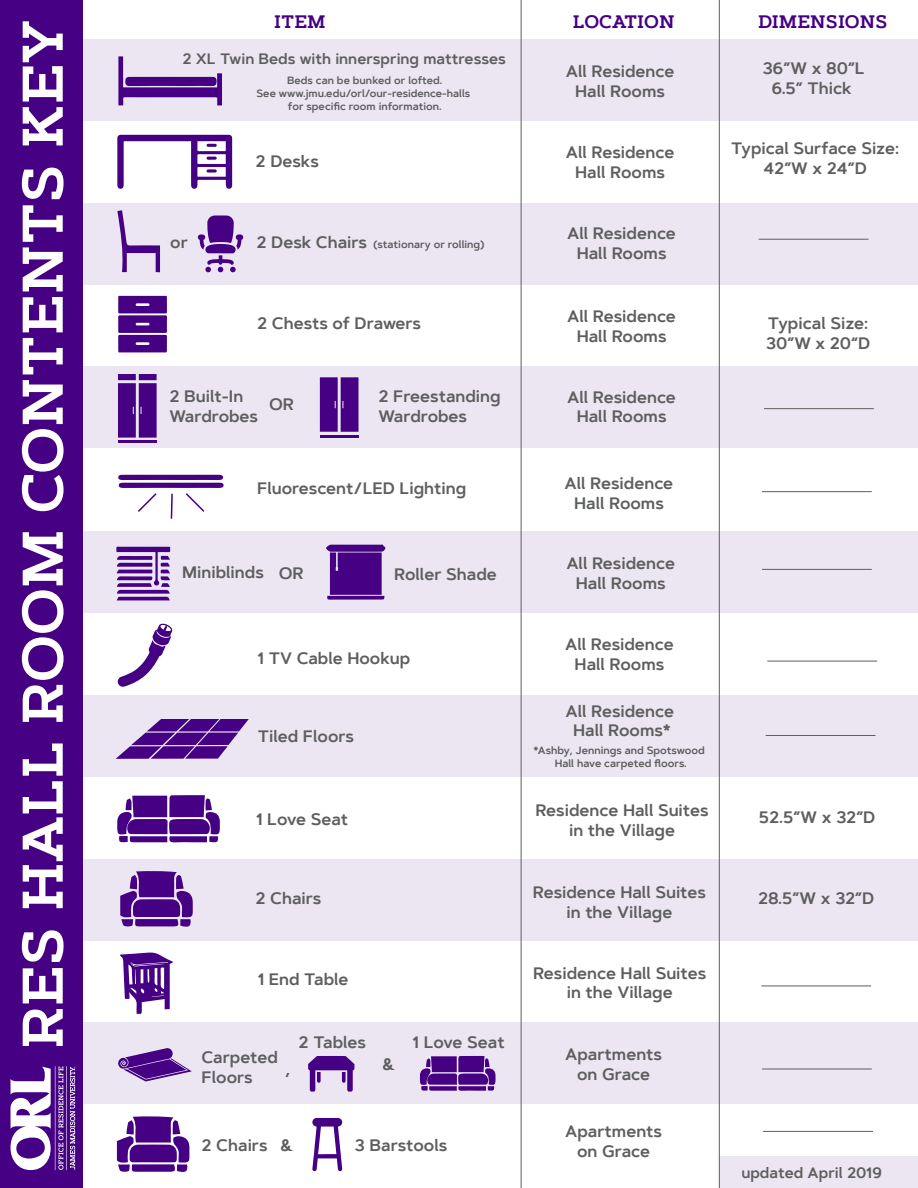
<style>
.page{position:relative;width:918px;height:1188px;background:#fff}
.page>*{position:absolute;margin:0;border:0;box-sizing:border-box;transform-origin:0 0}
.t1{font:600 57.15px "Artegra Slab";color:#fff}
.t2{font:600 18px "Artegra Slab";color:#450084}
.t3{font:600 16.5px/19.8px "Artegra Sans";color:#5d5e5e;text-align:center}
.t4{font:600 16.35px/19.6px "Artegra Sans";color:#5d5e5e;text-align:center}
.t5{font:600 15px "Artegra Sans";color:#5d5e5e}
.t6{font:600 10.5px/12.6px "Artegra Sans";color:#5d5e5e;text-align:center}
</style>
<div class="page">
<div style="left:719px;top:1157px;width:199px;height:31px;background:#ece6f2"></div>
<div style="left:0;top:0;width:83px;height:1188px;background:#450084"></div>
<div style="left:83px;top:1022px;width:835px;height:82px;background:#ece6f2"></div>
<div style="left:83px;top:859px;width:835px;height:82px;background:#ece6f2"></div>
<div style="left:83px;top:39px;width:835px;height:82px;background:#ece6f2"></div>
<svg style="left:118px;top:56px;width:104px;height:49px"></svg>
<div style="left:83px;top:203px;width:835px;height:82px;background:#ece6f2"></div>
<div style="left:83px;top:367px;width:835px;height:81px;background:#ece6f2"></div>
<div style="left:83px;top:532px;width:835px;height:81px;background:#ece6f2"></div>
<div style="left:83px;top:695px;width:835px;height:82px;background:#ece6f2"></div>
<hr style="left:521px;top:0;width:1px;height:1188px;background:#5d5e5e">
<svg style="left:117px;top:135px;width:115px;height:54px"></svg>
<svg style="left:117px;top:210px;width:43px;height:62px"></svg>
<svg style="left:118px;top:296px;width:49px;height:56px;background:#5a1d92"></svg>
<hr style="left:118px;top:441px;width:39px;height:2px;background:#450084">
<svg style="left:118px;top:374px;width:39px;height:64px;background:#5d2193"></svg>
<hr style="left:120px;top:375px;width:12px;height:4px;background:#450084">
<hr style="left:141px;top:375px;width:12px;height:4px;background:#450084">
<svg style="left:320px;top:377px;width:38px;height:55px;background:#54158e"></svg>
<hr style="left:320px;top:435px;width:38px;height:3px;background:#450084">
<svg style="left:118px;top:475px;width:106px;height:44px"></svg>
<svg style="left:116px;top:546px;width:54px;height:54px"></svg>
<svg style="left:326px;top:544px;width:59px;height:56px;background:#602595"></svg>
<svg style="left:117px;top:624px;width:56px;height:63px"></svg>
<svg style="left:116px;top:719px;width:133px;height:40px"></svg>
<svg style="left:117px;top:795px;width:103px;height:48px;background:#703ba0"></svg>
<svg style="left:120px;top:952px;width:53px;height:62px"></svg>
<svg style="left:312px;top:1118px;width:30px;height:53px"></svg>
<svg style="left:308px;top:1056px;width:46px;height:36px"></svg>
<hr style="left:759px;top:239px;width:109px;height:1px;background:#5d5e5e">
<hr style="left:764px;top:408px;width:110px;height:1px;background:#5d5e5e">
<hr style="left:719px;top:0;width:1px;height:1188px;background:#5d5e5e">
<svg style="left:120px;top:871px;width:73px;height:56px"></svg>
<svg style="left:118px;top:1048px;width:74px;height:33px"></svg>
<hr style="left:762px;top:491px;width:110px;height:1px;background:#5d5e5e">
<hr style="left:767px;top:661px;width:110px;height:1px;background:#5d5e5e">
<hr style="left:766px;top:735px;width:109px;height:1px;background:#5d5e5e">
<hr style="left:762px;top:569px;width:110px;height:1px;background:#5d5e5e">
<hr style="left:762px;top:1069px;width:110px;height:1px;background:#5d5e5e">
<hr style="left:763px;top:1131px;width:110px;height:1px;background:#5d5e5e">
<hr style="left:761px;top:986px;width:110px;height:1px;background:#5d5e5e">
<svg style="left:10px;top:1066px;width:65px;height:104px"></svg>
<svg style="left:420px;top:1056px;width:76px;height:35px;background:#6a349c"></svg>
<svg style="left:198px;top:215px;width:45px;height:57px"></svg>
<svg style="left:117px;top:1116px;width:72px;height:56px"></svg>
<h1 class="t1" style="left:1px;top:1049px;width:1030px;rotate:-90deg">RES HALL ROOM CONTENTS KEY</h1>
<p class="t2" style="left:274px;top:9px;width:53px">ITEM</p>
<p class="t2" style="left:758px;top:9px;width:131px">DIMENSIONS</p>
<p class="t2" style="left:573px;top:9px;width:103px">LOCATION</p>
<p class="t3" style="left:566px;top:61px;width:110px">All Residence<br>Hall Rooms</p>
<p class="t5" style="left:182px;top:48px;width:325px">2 XL Twin Beds with innerspring mattresses</p>
<p class="t3" style="left:762px;top:59px;width:104px">36”W x 80”L<br>6.5” Thick</p>
<p class="t6" style="left:257px;top:75px;width:215px">Beds can be bunked or lofted.<br>See www.jmu.edu/orl/our-residence-halls for specific room information.</p>
<p class="t3" style="left:256px;top:151px;width:65px">2 Desks</p>
<p class="t3" style="left:256px;top:233px;width:112px">2 Desk Chairs</p>
<p class="t3" style="left:170px;top:233px;width:19px">or</p>
<p class="t6" style="left:373px;top:238px;width:113px">(stationary or rolling)</p>
<p class="t3" style="left:566px;top:143px;width:110px">All Residence<br>Hall Rooms</p>
<p class="t3" style="left:567px;top:224px;width:110px">All Residence<br>Hall Rooms</p>
<p class="t4" style="left:731px;top:138px;width:170px">Typical Surface Size:<br>42”W x 24”D</p>
<p class="t3" style="left:567px;top:307px;width:110px">All Residence<br>Hall Rooms</p>
<p class="t3" style="left:257px;top:313px;width:166px">2 Chests of Drawers</p>
<p class="t3" style="left:766px;top:313px;width:106px;text-align:left">Typical Size:<br>30”W x 20“D</p>
<p class="t3" style="left:169px;top:386px;width:90px;text-align:left">2 Built-In<br>Wardrobes</p>
<p class="t3" style="left:378px;top:387px;width:124px;text-align:left">2 Freestanding<br>Wardrobes</p>
<p class="t3" style="left:269px;top:395px;width:27px">OR</p>
<p class="t3" style="left:257px;top:479px;width:211px">Fluorescent/LED Lighting</p>
<p class="t3" style="left:182px;top:563px;width:123px">Miniblinds OR</p>
<p class="t3" style="left:394px;top:565px;width:104px">Roller Shade</p>
<p class="t3" style="left:258px;top:649px;width:154px">1 TV Cable Hookup</p>
<p class="t3" style="left:258px;top:726px;width:98px">Tiled Floors</p>
<p class="t3" style="left:256px;top:810px;width:94px">1 Love Seat</p>
<p class="t3" style="left:256px;top:889px;width:67px">2 Chairs</p>
<p class="t3" style="left:258px;top:969px;width:92px">1 End Table</p>
<p class="t3" style="left:202px;top:1047px;width:78px;text-align:left">Carpeted<br>Floors</p>
<p class="t3" style="left:285px;top:1059px;width:7px">,</p>
<p class="t3" style="left:299px;top:1032px;width:69px">2 Tables</p>
<p class="t3" style="left:382px;top:1055px;width:15px">&amp;</p>
<p class="t3" style="left:413px;top:1032px;width:94px">1 Love Seat</p>
<p class="t3" style="left:202px;top:1136px;width:93px">2 Chairs &amp;</p>
<p class="t3" style="left:354px;top:1136px;width:94px">3 Barstools</p>
<p class="t3" style="left:567px;top:387px;width:110px">All Residence<br>Hall Rooms</p>
<p class="t3" style="left:565px;top:474px;width:110px">All Residence<br>Hall Rooms</p>
<p class="t3" style="left:566px;top:554px;width:110px">All Residence<br>Hall Rooms</p>
<p class="t3" style="left:565px;top:634px;width:110px">All Residence<br>Hall Rooms</p>
<p class="t3" style="left:565px;top:701px;width:110px">All Residence<br>Hall Rooms*</p>
<p class="t6" style="left:534px;top:744px;width:173px">*Ashby, Jennings and Spotswood<br>Hall have carpeted floors.</p>
<p class="t3" style="left:535px;top:801px;width:175px">Residence Hall Suites in the Village</p>
<p class="t3" style="left:533px;top:883px;width:175px">Residence Hall Suites in the Village</p>
<p class="t3" style="left:533px;top:963px;width:175px">Residence Hall Suites in the Village</p>
<p class="t3" style="left:565px;top:1045px;width:99px">Apartments on Grace</p>
<p class="t3" style="left:565px;top:1122px;width:99px">Apartments on Grace</p>
<p class="t3" style="left:759px;top:808px;width:118px">52.5”W x 32”D</p>
<p class="t3" style="left:758px;top:888px;width:118px">28.5”W x 32”D</p>
<p class="t5" style="left:741px;top:1162px;width:142px">updated April 2019</p>
</div>
